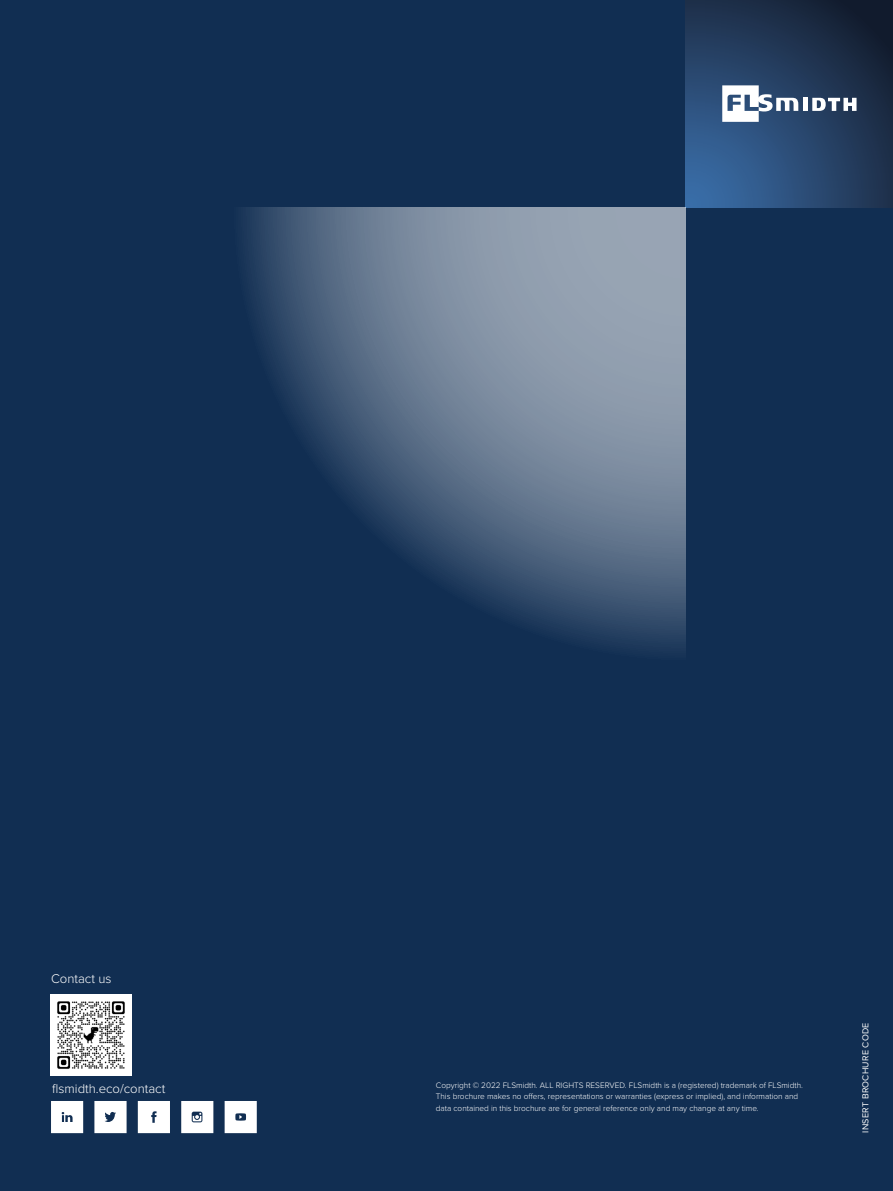
<style>
.page{position:relative;width:893px;height:1191px;background:#112e52}
.page>*{position:absolute;margin:0;border:0;box-sizing:border-box;transform-origin:0 0}
.Front_page_headline{font:300 13.2px "Proxima Nova";color:#fff}
.Body{font:9px "Proxima Nova";letter-spacing:.025em;color:#fff}
.Body-2{font:300 8.25px/11.2px "Proxima Nova";color:#fff}
</style>
<div class="page">
<svg style="left:686px;top:0;width:207px;height:207px"></svg>
<hr style="left:803px;top:98px;width:4px;height:13px;background:#fff">
<svg style="left:812px;top:98px;width:44px;height:13px"></svg>
<svg style="left:722px;top:85px;width:76px;height:37px;background:#95a4b8"></svg>
<svg style="left:243px;top:207px;width:443px;height:444px"></svg>
<svg style="left:51px;top:1101px;width:32px;height:32px"></svg>
<svg style="left:138px;top:1101px;width:32px;height:32px"></svg>
<svg style="left:94px;top:1101px;width:33px;height:32px"></svg>
<svg style="left:225px;top:1101px;width:32px;height:32px"></svg>
<svg style="left:181px;top:1101px;width:32px;height:32px"></svg>
<img style="left:51px;top:994px;width:81px;height:81px">
<p class="Front_page_headline" style="left:51px;top:968px;width:62px">Contact us</p>
<p class="Front_page_headline" style="left:52px;top:1079px;width:115px">flsmidth.eco/contact</p>
<p class="Body-2" style="left:436px;top:1079px;width:369px">Copyright © 2022 FLSmidth. ALL RIGHTS RESERVED. FLSmidth is a (registered) trademark of FLSmidth.<br>This brochure makes no offers, representations or warranties (express or implied), and information and data contained in this brochure are for general reference only and may change at any time.</p>
<p class="Body" style="left:859px;top:1132px;width:112px;rotate:-90deg">INSERT BROCHURE CODE</p>
</div>
